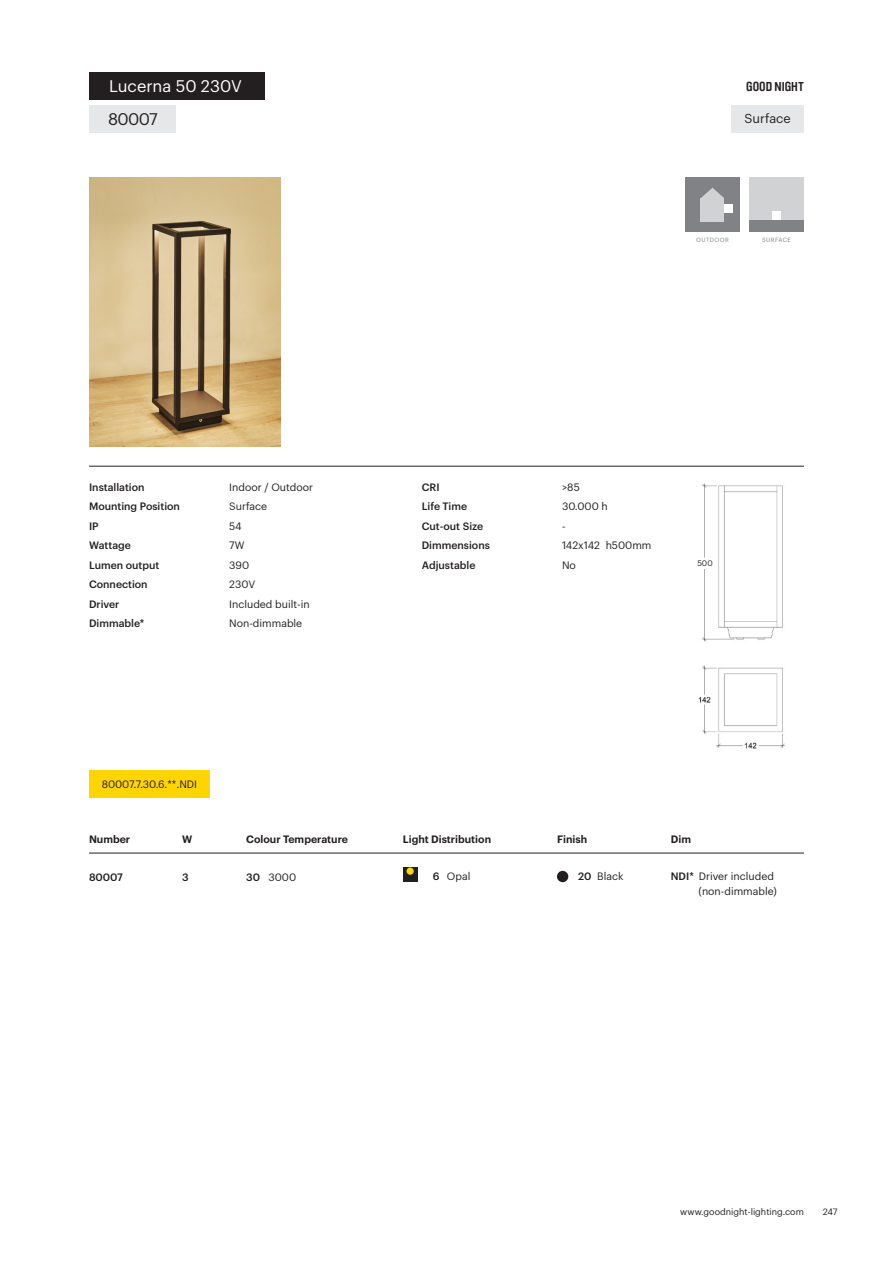
<style>
.page{position:relative;width:893px;height:1263px;background:#fff}
.page>*{position:absolute;margin:0;border:0;box-sizing:border-box;transform-origin:0 0}
.t1{font:16.5px "Graphik";color:#fff}
.t2{font:16.5px "Graphik";letter-spacing:-.035em;color:#231f20}
.t3{font:700 12.9px "Brauer Neue Std";color:#231f20}
.t4{font:12.75px "Graphik";color:#231f20}
.t5{font:10.5px/15px "Graphik";color:#231f20;text-align:right}
.t6{font:500 10.5px "Graphik";color:#231f20}
.t7{font:600 10.5px "Graphik";color:#231f20}
.t8{font:9px "Graphik";color:#231f20}
.t9{font:7.8px "Graphik";color:#231f20}
.LEYENDAS_ÍCONOS{font:6px "Graphik";letter-spacing:.07em;color:#808285}
.s1{font-weight:500}
</style>
<div class="page">
<div style="left:89px;top:72px;width:175px;height:28px;background:#231f20"></div>
<div style="left:89px;top:105px;width:86px;height:27px;background:#e6e7e9"></div>
<hr style="left:89px;top:466px;width:715px;height:1px;background:#231f20">
<div style="left:749px;top:177px;width:55px;height:55px;background:#808285"></div>
<div style="left:749px;top:177px;width:55px;height:42px;background:#d1d2d4"></div>
<div style="left:772px;top:211px;width:8px;height:8px;background:#fff"></div>
<div style="left:731px;top:105px;width:73px;height:27px;background:#e6e7e9"></div>
<img style="left:698px;top:483px;width:87px;height:266px">
<div style="left:685px;top:177px;width:55px;height:55px;background:#808285"></div>
<div style="left:701px;top:198px;width:23px;height:23px;background:#d1d2d4"></div>
<svg style="left:701px;top:188px;width:23px;height:10px"></svg>
<div style="left:724px;top:204px;width:8px;height:8px;background:#fff"></div>
<img style="left:89px;top:177px;width:192px;height:269px">
<div style="left:89px;top:770px;width:120px;height:28px;background:#ffd500"></div>
<hr style="left:89px;top:853px;width:715px;height:1px;background:#231f20">
<div style="left:403px;top:867px;width:14px;height:15px;background:#231f20"></div>
<div style="left:406px;top:867px;width:8px;height:8px;background:#ffd500;border-radius:50%"></div>
<div style="left:557px;top:871px;width:11px;height:11px;background:#231f20;border-radius:50%"></div>
<div style="left:697px;top:558px;width:21px;height:11px;background:#fff"></div>
<p class="t1" style="left:109px;top:74px;width:134px">Lucerna 50 230V</p>
<p class="t2" style="left:108px;top:106px;width:51px">80007</p>
<p class="t6" style="left:89px;top:479px;width:57px">Installation</p>
<p class="t6" style="left:89px;top:498px;width:92px">Mounting Position</p>
<p class="t6" style="left:89px;top:518px;width:11px">IP</p>
<p class="t6" style="left:89px;top:537px;width:43px">Wattage</p>
<p class="t6" style="left:89px;top:557px;width:72px">Lumen output</p>
<p class="t6" style="left:89px;top:576px;width:60px">Connection</p>
<p class="t6" style="left:89px;top:596px;width:32px">Driver</p>
<p class="t6" style="left:89px;top:615px;width:57px">Dimmable*</p>
<p class="t5" style="left:229px;top:478px;width:85px">Indoor / Outdoor</p>
<p class="t5" style="left:229px;top:498px;width:39px">Surface</p>
<p class="t5" style="left:229px;top:517px;width:14px">54</p>
<p class="t5" style="left:229px;top:537px;width:17px">7W</p>
<p class="t5" style="left:229px;top:556px;width:22px">390</p>
<p class="t5" style="left:229px;top:576px;width:28px">230V</p>
<p class="t5" style="left:229px;top:595px;width:82px">Included built-in</p>
<p class="t5" style="left:229px;top:615px;width:75px">Non-dimmable</p>
<p class="t5" style="left:102px;top:776px;width:97px">80007.7.30.6.**.NDI</p>
<p class="t3" style="left:746px;top:79px;width:59px">GOOD NIGHT</p>
<p class="t4" style="left:745px;top:108px;width:48px">Surface</p>
<p class="LEYENDAS_ÍCONOS" style="left:696px;top:235px;width:34px">OUTDOOR</p>
<p class="LEYENDAS_ÍCONOS" style="left:762px;top:235px;width:30px">SURFACE</p>
<p class="t6" style="left:422px;top:479px;width:19px">CRI</p>
<p class="t6" style="left:422px;top:498px;width:47px">Life Time</p>
<p class="t6" style="left:422px;top:518px;width:63px">Cut-out Size</p>
<p class="t6" style="left:422px;top:537px;width:70px">Dimmensions</p>
<p class="t6" style="left:422px;top:557px;width:55px">Adjustable</p>
<p class="t5" style="left:562px;top:478px;width:19px">&gt;85</p>
<p class="t5" style="left:562px;top:498px;width:47px">30.000 h</p>
<p class="t5" style="left:562px;top:517px;width:5px">-</p>
<p class="t5" style="left:562px;top:537px;width:91px">142x142 h500mm</p>
<p class="t5" style="left:562px;top:556px;width:15px">No</p>
<p class="t9" style="left:697px;top:557px;width:17px">500</p>
<p class="t7" style="left:89px;top:831px;width:43px">Number</p>
<p class="t7" style="left:182px;top:831px;width:12px">W</p>
<p class="t7" style="left:246px;top:831px;width:103px">Colour Temperature</p>
<p class="t7" style="left:403px;top:831px;width:90px">Light Distribution</p>
<p class="t7" style="left:557px;top:831px;width:31px">Finish</p>
<p class="t6" style="left:89px;top:869px;width:35px">80007</p>
<p class="t6" style="left:182px;top:869px;width:8px">3</p>
<p class="t5" style="left:246px;top:868px;width:52px"><span class="s1">30</span> 3000</p>
<p class="t5" style="left:671px;top:868px;width:108px"><span class="s1">NDI*</span> Driver included (non-dimmable)</p>
<p class="t7" style="left:671px;top:831px;width:22px">Dim</p>
<p class="t5" style="left:433px;top:868px;width:39px"><span class="s1">6</span> Opal</p>
<p class="t5" style="left:578px;top:868px;width:47px"><span class="s1">20</span> Black</p>
<p class="t8" style="left:680px;top:1205px;width:125px">www.goodnight-lighting.com</p>
<p class="t8" style="left:823px;top:1205px;width:16px">247</p>
</div>
